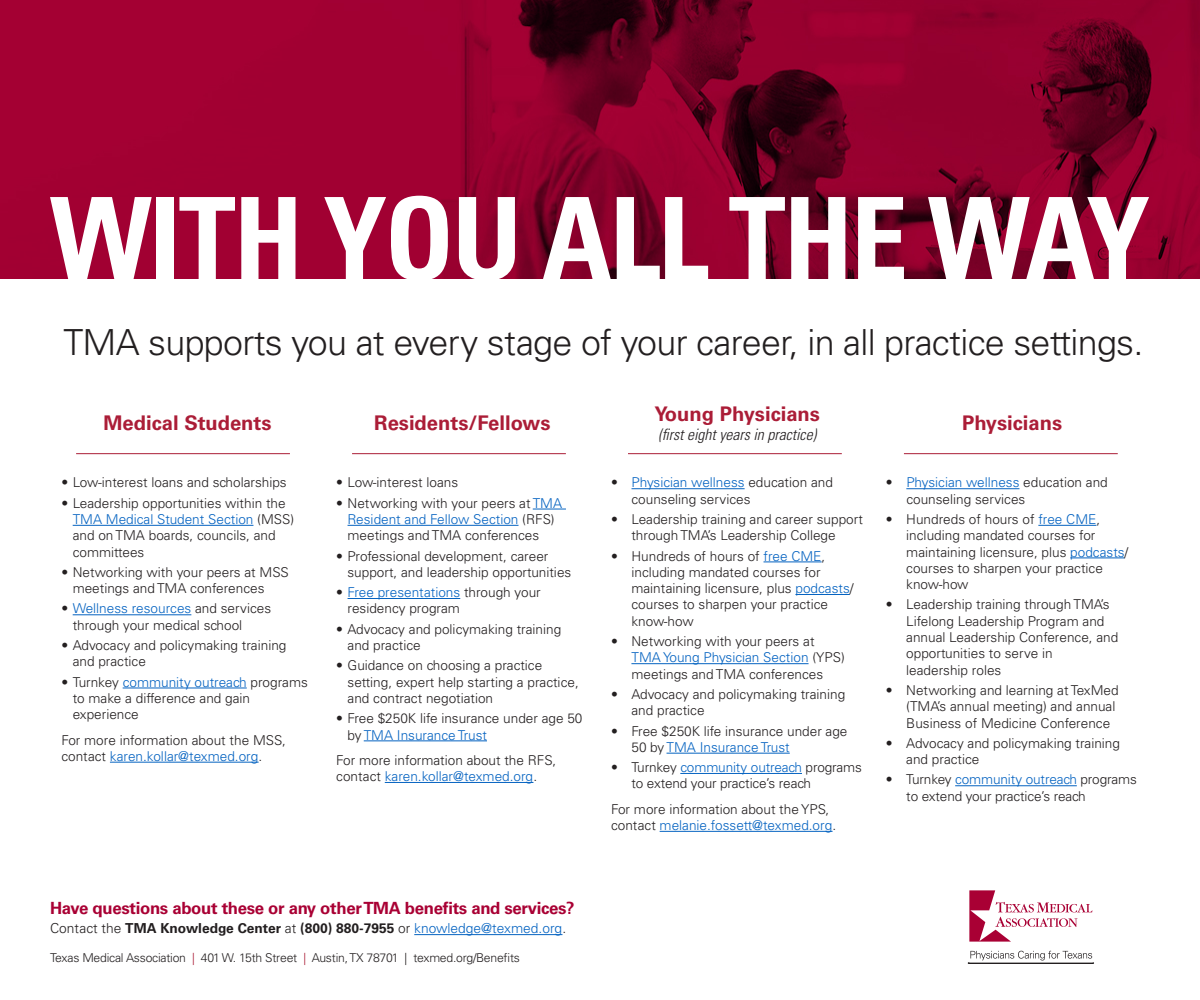
<style>
.page{position:relative;width:1200px;height:1000px;background:#fff}
.page>*{position:absolute;margin:0;border:0;box-sizing:border-box;transform-origin:0 0}
.t1{font:700 condensed 114.1px "Univers LT Std";letter-spacing:-.02em;color:#fff}
.t2{font:300 35.9px "Univers LT Std";letter-spacing:-.02em;color:#231f20}
.t3{font:700 20.2px "Univers LT Std";color:#ab1d37}
.t4{font:700 16.8px "Univers LT Std";letter-spacing:-.02em;color:#a90034}
.t5{font:italic 300 condensed 15.7px "Univers LT Std";color:#231f20}
.t6{font:700 13.7px "Univers LT Std";color:#231f20}
.t7{font:300 13.6px/16.3px "Univers LT Std";color:#231f20}
.t8{font:300 12.2px "Univers LT Std";letter-spacing:-.02em;color:#231f20}
.s1{color:#0563c1}
.s2{font-weight:300}
.s3{font-weight:300;color:#0563c1}
.s4{color:#ab1d37}
</style>
<div class="page">
<img style="left:0;top:0;width:1200px;height:278px">
<hr style="left:73px;top:525px;width:180px;height:1px;background:#0563c1">
<hr style="left:73px;top:614px;width:118px;height:1px;background:#0563c1">
<hr style="left:123px;top:688px;width:124px;height:1px;background:#0563c1">
<hr style="left:110px;top:762px;width:149px;height:1px;background:#0563c1">
<hr style="left:533px;top:509px;width:33px;height:1px;background:#0563c1">
<hr style="left:348px;top:525px;width:171px;height:1px;background:#0563c1">
<hr style="left:348px;top:598px;width:112px;height:1px;background:#0563c1">
<hr style="left:364px;top:741px;width:123px;height:1px;background:#0563c1">
<hr style="left:385px;top:782px;width:148px;height:1px;background:#0563c1">
<hr style="left:632px;top:488px;width:113px;height:1px;background:#0563c1">
<hr style="left:764px;top:562px;width:58px;height:1px;background:#0563c1">
<hr style="left:795px;top:594px;width:55px;height:1px;background:#0563c1">
<hr style="left:631px;top:663px;width:178px;height:1px;background:#0563c1">
<hr style="left:667px;top:753px;width:123px;height:1px;background:#0563c1">
<hr style="left:680px;top:773px;width:122px;height:1px;background:#0563c1">
<hr style="left:660px;top:831px;width:173px;height:1px;background:#0563c1">
<hr style="left:906px;top:488px;width:113px;height:1px;background:#0563c1">
<hr style="left:1038px;top:525px;width:58px;height:1px;background:#0563c1">
<hr style="left:1070px;top:558px;width:55px;height:1px;background:#0563c1">
<hr style="left:955px;top:785px;width:122px;height:1px;background:#0563c1">
<hr style="left:76px;top:453px;width:214px;height:1px;background:#ab1d37">
<hr style="left:352px;top:453px;width:214px;height:1px;background:#ab1d37">
<hr style="left:628px;top:453px;width:214px;height:1px;background:#ab1d37">
<hr style="left:904px;top:453px;width:214px;height:1px;background:#ab1d37">
<svg style="left:969px;top:890px;width:123px;height:52px"></svg>
<svg style="left:968px;top:951px;width:126px;height:13px"></svg>
<hr style="left:414px;top:934px;width:148px;height:1px;background:#0563c1">
<h1 class="t1" style="left:50px;top:169px;width:1101px">WITH YOU ALL THE WAY</h1>
<h2 class="t2" style="left:63px;top:321px;width:1082px">TMA supports you at every stage of your career, in all practice settings.</h2>
<h3 class="t3" style="left:104px;top:411px;width:170px">Medical Students</h3>
<h3 class="t3" style="left:374px;top:411px;width:178px">Residents/Fellows</h3>
<h3 class="t3" style="left:654px;top:402px;width:167px">Young Physicians</h3>
<p class="t5" style="left:658px;top:425px;width:159px">(first eight years in practice)</p>
<p class="t7" style="left:61px;top:474px;width:227px">• Low-interest loans and scholarships</p>
<p class="t7" style="left:73px;top:495px;width:223px;text-indent:-11px">• Leadership opportunities within the<br><span class="s1">TMA Medical Student Section</span> (MSS) and on TMA boards, councils, and committees</p>
<p class="t7" style="left:73px;top:564px;width:218px;text-indent:-11px">• Networking with your peers at MSS meetings and TMA conferences</p>
<p class="t7" style="left:73px;top:601px;width:200px;text-indent:-11px">• <span class="s1">Wellness resources</span> and services through your medical school</p>
<p class="t7" style="left:73px;top:637px;width:215px;text-indent:-11px">• Advocacy and policymaking training and practice</p>
<p class="t7" style="left:73px;top:674px;width:237px;text-indent:-11px">• Turnkey <span class="s1">community outreach</span> programs to make a difference and gain experience</p>
<p class="t7" style="left:61px;top:732px;width:226px">For more information about the MSS, contact <span class="s1">karen.kollar@texmed.org</span>.</p>
<p class="t7" style="left:336px;top:474px;width:123px">• Low-interest loans</p>
<p class="t7" style="left:348px;top:495px;width:216px;text-indent:-11px">• Networking with your peers at <span class="s1">TMA<br>Resident and Fellow Section</span> (RFS) meetings and TMA conferences</p>
<p class="t7" style="left:348px;top:548px;width:225px;text-indent:-11px">• Professional development, career support, and leadership opportunities</p>
<p class="t7" style="left:348px;top:584px;width:195px;text-indent:-11px">• <span class="s1">Free presentations</span> through your residency program</p>
<p class="t7" style="left:348px;top:621px;width:215px;text-indent:-11px">• Advocacy and policymaking training and practice</p>
<p class="t7" style="left:348px;top:657px;width:233px;text-indent:-11px">• Guidance on choosing a practice setting, expert help starting a practice, and contract negotiation</p>
<p class="t7" style="left:348px;top:710px;width:236px;text-indent:-11px">• Free $250K life insurance under age 50 by <span class="s1">TMA Insurance Trust</span></p>
<p class="t7" style="left:336px;top:752px;width:221px">For more information about the RFS, contact <span class="s1">karen.kollar@texmed.org</span>.</p>
<p class="t7" style="left:632px;top:474px;width:203px;text-indent:-20px">• <span class="s1">Physician wellness</span> education and counseling services</p>
<p class="t7" style="left:611px;top:511px;width:253px;text-align:center">• Leadership training and career support through TMA’s Leadership College</p>
<p class="t7" style="left:631px;top:548px;width:224px;text-indent:-20px">• Hundreds of hours of <span class="s1">free CME</span>, including mandated courses for maintaining licensure, plus <span class="s1">podcasts</span>/ courses to sharpen your practice know-how</p>
<p class="t7" style="left:631px;top:633px;width:215px;text-indent:-20px">• Networking with your peers at<br><span class="s1">TMA Young Physician Section</span> (YPS) meetings and TMA conferences</p>
<p class="t7" style="left:631px;top:686px;width:215px;text-indent:-20px">• Advocacy and policymaking training and practice</p>
<p class="t7" style="left:631px;top:723px;width:218px;text-indent:-20px">• Free $250K life insurance under age<br>50 by <span class="s1">TMA Insurance Trust</span></p>
<p class="t7" style="left:631px;top:759px;width:232px;text-indent:-20px">• Turnkey <span class="s1">community outreach</span> programs to extend your practice’s reach</p>
<p class="t7" style="left:611px;top:801px;width:227px">For more information about the YPS, contact <span class="s1">melanie.fossett@texmed.org</span>.</p>
<h3 class="t3" style="left:962px;top:411px;width:102px">Physicians</h3>
<p class="t7" style="left:906px;top:474px;width:203px;text-indent:-20px">• <span class="s1">Physician wellness</span> education and counseling services</p>
<p class="t7" style="left:906px;top:511px;width:224px;text-indent:-20px">• Hundreds of hours of <span class="s1">free CME</span>, including mandated courses for maintaining licensure, plus <span class="s1">podcasts</span>/ courses to sharpen your practice know-how</p>
<p class="t7" style="left:906px;top:596px;width:214px;text-indent:-20px">• Leadership training through TMA’s<br>Lifelong Leadership Program and annual Leadership Conference, and opportunities to serve in<br>leadership roles</p>
<p class="t7" style="left:906px;top:682px;width:214px;text-indent:-20px">• Networking and learning at TexMed (TMA’s annual meeting) and annual<br>Business of Medicine Conference</p>
<p class="t7" style="left:906px;top:735px;width:215px;text-indent:-20px">• Advocacy and policymaking training and practice</p>
<p class="t7" style="left:906px;top:771px;width:232px;text-indent:-20px">• Turnkey <span class="s1">community outreach</span> programs to extend your practice’s reach</p>
<p class="t4" style="left:50px;top:898px;width:526px">Have questions about these or any other TMA benefits and services?</p>
<p class="t6" style="left:50px;top:920px;width:518px"><span class="s2">Contact the</span> TMA Knowledge Center <span class="s2">at</span> (800) 880-7955 <span class="s2">or</span> <span class="s3">knowledge@texmed.org</span><span class="s2">.</span></p>
<p class="t8" style="left:50px;top:950px;width:471px">Texas Medical Association <span class="s4">|</span> 401 W. 15th Street <span class="s4">|</span> Austin, TX 78701 | texmed.org/Benefits</p>
</div>
